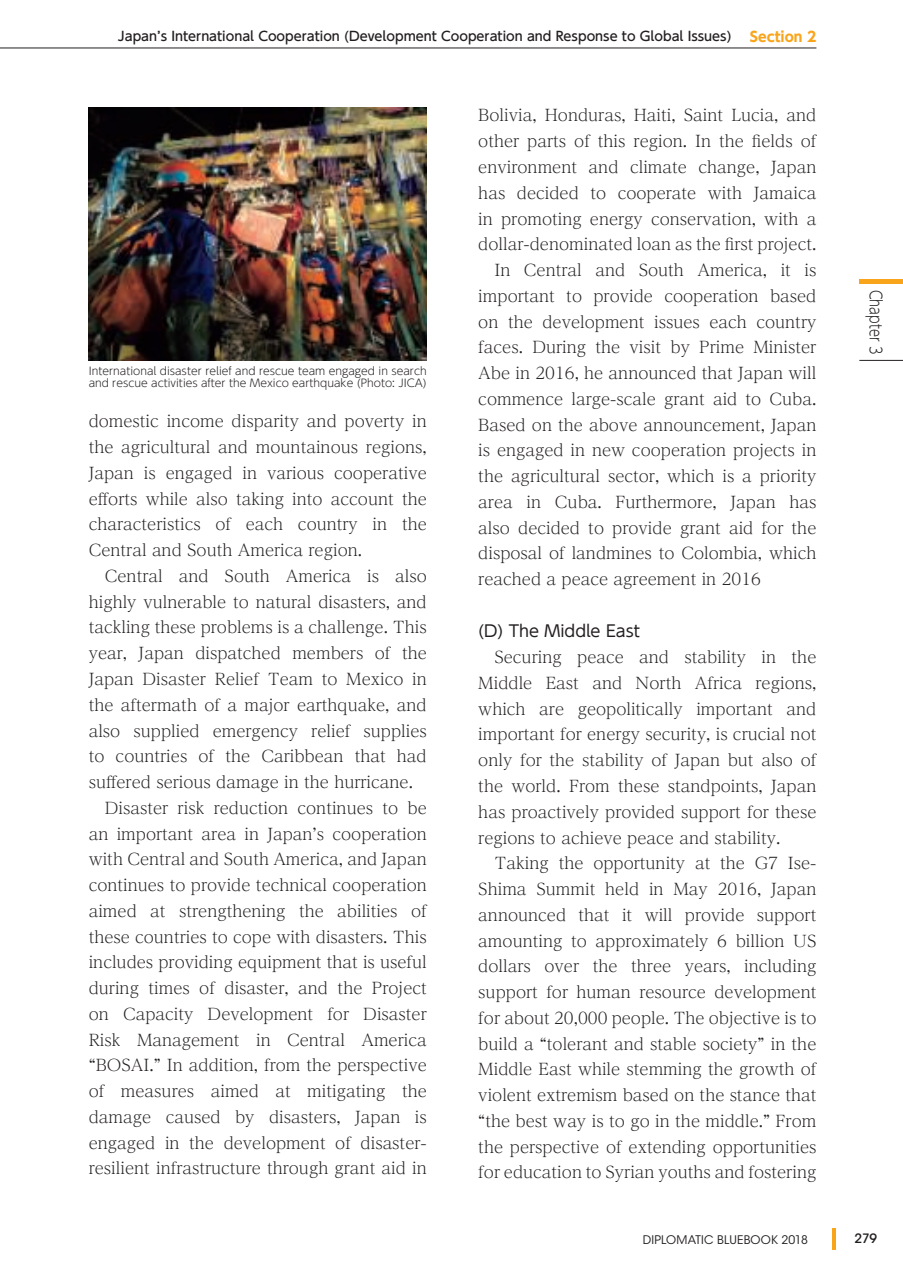
<style>
.page{position:relative;width:903px;height:1275px;background:#fff}
.page>*{position:absolute;margin:0;border:0;box-sizing:border-box;transform-origin:0 0}
.t1{font:300 16.1px/25.7px "Reim Pr 6 N";color:#231f20;text-align:justify}
.t2{font:16.1px "UD Shin Go Pr 6 N";color:#231f20}
.t3{font:300 16.1px "UD Shin Go Pr 6 N";color:#231f20;scale:.8 1}
.t4{font:500 12.95px "UD Shin Go Pr 6 N";color:#231f20}
.t5{font:500 12.95px "ITC Avant Garde Std";color:#231f20}
.t6{font:11.72px "ITC Avant Garde Std";letter-spacing:.015em;color:#231f20}
.t7{font:300 10.67px/13px "UD Shin Go Pr 6 N";color:#231f20}
.s1{font-weight:700;font-size:14px;color:#f9a51b}
</style>
<div class="page">
<img style="left:89px;top:107px;width:338px;height:254px">
<hr style="left:0;top:48px;width:816px;height:1px;background:#231f20">
<hr style="left:832px;top:1228px;width:4px;height:21px;background:#f9a51b">
<hr style="left:859px;top:279px;width:44px;height:4px;background:#f9a51b">
<hr style="left:859px;top:360px;width:44px;height:1px;background:#231f20">
<p class="t4" style="left:118px;top:26px;width:700px">Japan’s International Cooperation (Development Cooperation and Response to Global Issues) <span class="s1">　SECTION 2</span></p>
<p class="t7" style="left:89px;top:364px;width:340px">International disaster relief and rescue team engaged in search and rescue activities after the Mexico earthquake (Photo: JICA)</p>
<p class="t1" style="left:89px;top:408px;width:340px">domestic income disparity and poverty in the agricultural and mountainous regions, Japan is engaged in various cooperative efforts while also taking into account the characteristics of each country in the Central and South America region.</p>
<p class="t1" style="left:105px;top:563px;width:323px">Central and South America is also</p>
<p class="t1" style="left:89px;top:588px;width:340px">highly vulnerable to natural disasters, and</p>
<p class="t1" style="left:89px;top:614px;width:340px">tackling these problems is a challenge. This</p>
<p class="t1" style="left:89px;top:640px;width:340px">year, Japan dispatched members of the</p>
<p class="t1" style="left:89px;top:666px;width:340px">Japan Disaster Relief Team to Mexico in</p>
<p class="t1" style="left:89px;top:691px;width:340px">the aftermath of a major earthquake, and</p>
<p class="t1" style="left:89px;top:717px;width:340px">also supplied emergency relief supplies</p>
<p class="t1" style="left:89px;top:743px;width:340px">to countries of the Caribbean that had</p>
<p class="t1" style="left:89px;top:769px;width:326px">suffered serious damage in the hurricane.</p>
<p class="t1" style="left:105px;top:794px;width:323px">Disaster risk reduction continues to be</p>
<p class="t1" style="left:89px;top:820px;width:340px">an important area in Japan’s cooperation</p>
<p class="t1" style="left:89px;top:846px;width:340px">with Central and South America, and Japan</p>
<p class="t1" style="left:89px;top:872px;width:340px">continues to provide technical cooperation</p>
<p class="t1" style="left:89px;top:897px;width:340px">aimed at strengthening the abilities of</p>
<p class="t1" style="left:89px;top:923px;width:340px">these countries to cope with disasters. This</p>
<p class="t1" style="left:89px;top:949px;width:340px">includes providing equipment that is useful</p>
<p class="t1" style="left:89px;top:975px;width:340px">during times of disaster, and the Project</p>
<p class="t1" style="left:89px;top:1000px;width:340px">on Capacity Development for Disaster</p>
<p class="t1" style="left:89px;top:1026px;width:340px">Risk Management in Central America</p>
<p class="t1" style="left:89px;top:1052px;width:340px">“BOSAI.” In addition, from the perspective</p>
<p class="t1" style="left:89px;top:1078px;width:340px">of measures aimed at mitigating the</p>
<p class="t1" style="left:89px;top:1103px;width:340px">damage caused by disasters, Japan is</p>
<p class="t1" style="left:89px;top:1129px;width:340px">engaged in the development of disaster-</p>
<p class="t1" style="left:89px;top:1155px;width:340px">resilient infrastructure through grant aid in</p>
<p class="t1" style="left:478px;top:102px;width:340px">Bolivia, Honduras, Haiti, Saint Lucia, and</p>
<p class="t1" style="left:478px;top:128px;width:340px">other parts of this region. In the fields of</p>
<p class="t1" style="left:478px;top:154px;width:340px">environment and climate change, Japan</p>
<p class="t1" style="left:478px;top:179px;width:340px">has decided to cooperate with Jamaica</p>
<p class="t1" style="left:478px;top:205px;width:340px">in promoting energy conservation, with a</p>
<p class="t1" style="left:478px;top:231px;width:340px">dollar-denominated loan as the first project.</p>
<p class="t1" style="left:494px;top:257px;width:323px">In Central and South America, it is</p>
<p class="t1" style="left:478px;top:282px;width:340px">important to provide cooperation based</p>
<p class="t1" style="left:478px;top:308px;width:340px">on the development issues each country</p>
<p class="t1" style="left:478px;top:334px;width:340px">faces. During the visit by Prime Minister</p>
<p class="t1" style="left:478px;top:360px;width:340px">Abe in 2016, he announced that Japan will</p>
<p class="t1" style="left:478px;top:385px;width:340px">commence large-scale grant aid to Cuba.</p>
<p class="t1" style="left:478px;top:411px;width:340px">Based on the above announcement, Japan</p>
<p class="t1" style="left:478px;top:437px;width:340px">is engaged in new cooperation projects in</p>
<p class="t1" style="left:478px;top:463px;width:340px">the agricultural sector, which is a priority</p>
<p class="t1" style="left:478px;top:488px;width:340px">area in Cuba. Furthermore, Japan has</p>
<p class="t1" style="left:478px;top:514px;width:340px">also decided to provide grant aid for the</p>
<p class="t1" style="left:478px;top:540px;width:340px">disposal of landmines to Colombia, which</p>
<p class="t1" style="left:478px;top:566px;width:284px">reached a peace agreement in 2016</p>
<p class="t2" style="left:478px;top:618px;width:163px">(D) The Middle East</p>
<p class="t1" style="left:478px;top:644px;width:340px;text-indent:16px">Securing peace and stability in the Middle East and North Africa regions, which are geopolitically important and important for energy security, is crucial not only for the stability of Japan but also of the world. From these standpoints, Japan has proactively provided support for these regions to achieve peace and stability.</p>
<p class="t1" style="left:478px;top:850px;width:340px;text-indent:16px">Taking the opportunity at the G7 Ise-Shima Summit held in May 2016, Japan announced that it will provide support amounting to approximately 6 billion US dollars over the three years, including support for human resource development for about 20,000 people. The objective is to build a “tolerant and stable society” in the Middle East while stemming the growth of violent extremism based on the stance that “the best way is to go in the middle.” From the perspective of extending opportunities for education to Syrian youths and fostering</p>
<p class="t3" style="left:889px;top:290px;width:82px;rotate:90deg">Chapter 3</p>
<p class="t6" style="left:643px;top:1232px;width:166px">DIPLOMATIC BLUEBOOK 2018</p>
<p class="t5" style="left:854px;top:1230px;width:24px">279</p>
</div>
